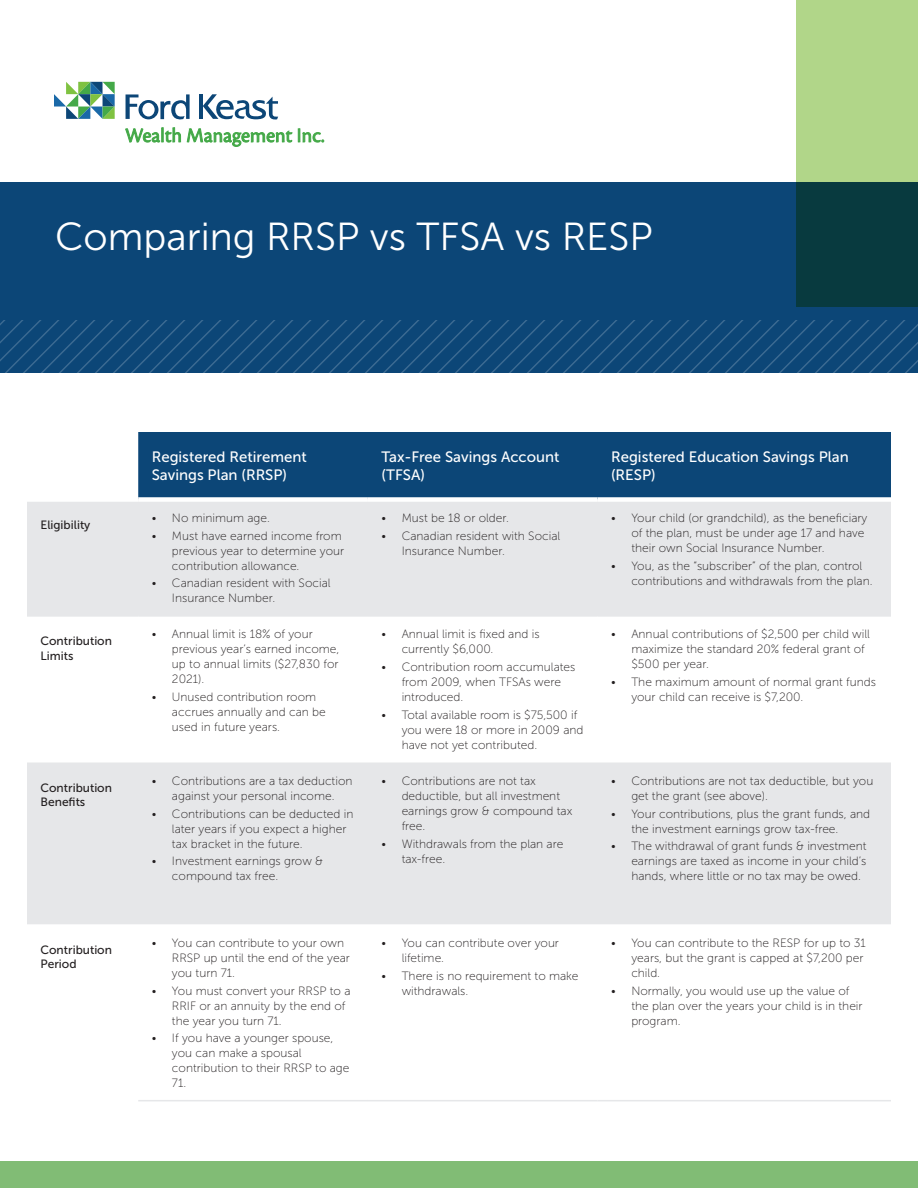
<style>
.page{position:relative;width:918px;height:1188px;background:#fff}
.page>*{position:absolute;margin:0;border:0;box-sizing:border-box;transform-origin:0 0}
.t1{font:39px "Museo Sans 300";color:#fff}
.t2{font:15px/18px "Museo Sans 500";color:#fff}
.t3{font:12px/15px "Museo Sans 100";color:#231f20}
.t4{font:12px/14.4px "Museo Sans 500";color:#231f20}
</style>
<div class="page">
<div style="left:0;top:1161px;width:918px;height:27px;background:#81bc75"></div>
<div style="left:0;top:182px;width:918px;height:190px;background:#0c4677"></div>
<svg style="left:796px;top:0;width:122px;height:307px;background:#6c966a"></svg>
<svg style="left:0;top:321px;width:918px;height:51px"></svg>
<svg style="left:54px;top:82px;width:61px;height:37px"></svg>
<svg style="left:125px;top:94px;width:167px;height:53px"></svg>
<svg style="left:298px;top:128px;width:26px;height:14px"></svg>
<div style="left:138px;top:432px;width:753px;height:65px;background:#0c4677"></div>
<div style="left:27px;top:502px;width:864px;height:422px;background:#e6e7e9"></div>
<svg style="left:27px;top:617px;width:864px;height:145px"></svg>
<hr style="left:27px;top:615px;width:111px;height:2px;background:#e6e7e9">
<hr style="left:138px;top:615px;width:230px;height:2px;background:#e6e7e9">
<hr style="left:368px;top:615px;width:230px;height:2px;background:#e6e7e9">
<hr style="left:598px;top:615px;width:293px;height:2px;background:#e6e7e9">
<hr style="left:138px;top:1100px;width:230px;height:1px;background:#e6e7e9">
<hr style="left:368px;top:1100px;width:230px;height:1px;background:#e6e7e9">
<hr style="left:598px;top:1100px;width:293px;height:1px;background:#e6e7e9">
<p class="t1" style="left:55px;top:215px;width:599px">Comparing RRSP vs TFSA vs RESP</p>
<p class="t4" style="left:40px;top:517px;width:51px">Eligibility</p>
<p class="t2" style="left:152px;top:448px;width:157px">Registered Retirement<br>Savings Plan (RRSP)</p>
<p class="t2" style="left:381px;top:448px;width:180px">Tax-Free Savings Account (TFSA)</p>
<p class="t2" style="left:611px;top:448px;width:239px">Registered Education Savings Plan (RESP)</p>
<p class="t3" style="left:152px;top:511px;width:120px">• No minimum age.</p>
<p class="t3" style="left:172px;top:528px;width:174px;text-indent:-20px">• Must have earned income from previous year to determine your contribution allowance.</p>
<p class="t3" style="left:172px;top:576px;width:160px;text-indent:-20px">• Canadian resident with Social<br>Insurance Number.</p>
<p class="t3" style="left:381px;top:511px;width:129px">• Must be 18 or older.</p>
<p class="t3" style="left:402px;top:528px;width:160px;text-indent:-20px">• Canadian resident with Social<br>Insurance Number.</p>
<p class="t3" style="left:631px;top:511px;width:238px;text-indent:-20px">• Your child (or grandchild), as the beneficiary of the plan, must be under age 17 and have their own Social Insurance Number.</p>
<p class="t3" style="left:631px;top:558px;width:243px;text-indent:-20px">• You, as the “subscriber” of the plan, control contributions and withdrawals from the plan.</p>
<p class="t4" style="left:40px;top:634px;width:73px">Contribution<br>Limits</p>
<p class="t3" style="left:172px;top:627px;width:169px;text-indent:-20px">• Annual limit is 18% of your previous year’s earned income, up to annual limits ($27,830 for<br>2021).</p>
<p class="t3" style="left:172px;top:690px;width:155px;text-indent:-20px">• Unused contribution room accrues annually and can be used in future years.</p>
<p class="t4" style="left:40px;top:780px;width:73px">Contribution<br>Benefits</p>
<p class="t3" style="left:152px;top:773px;width:202px;text-align:center">• Contributions are a tax deduction against your personal income.</p>
<p class="t3" style="left:172px;top:806px;width:183px;text-indent:-20px">• Contributions can be deducted in later years if you expect a higher tax bracket in the future.</p>
<p class="t3" style="left:172px;top:854px;width:153px;text-indent:-20px">• Investment earnings grow &amp; compound tax free.</p>
<p class="t4" style="left:40px;top:942px;width:73px">Contribution<br>Period</p>
<p class="t3" style="left:172px;top:935px;width:179px;text-indent:-20px">• You can contribute to your own<br>RRSP up until the end of the year you turn 71.</p>
<p class="t3" style="left:172px;top:983px;width:180px;text-indent:-20px">• You must convert your RRSP to a<br>RRIF or an annuity by the end of the year you turn 71.</p>
<p class="t3" style="left:172px;top:1031px;width:179px;text-indent:-20px">• If you have a younger spouse, you can make a spousal contribution to their RRSP to age<br>71.</p>
<p class="t3" style="left:402px;top:627px;width:139px;text-indent:-20px">• Annual limit is fixed and is currently $6,000.</p>
<p class="t3" style="left:402px;top:660px;width:175px;text-indent:-20px">• Contribution room accumulates from 2009, when TFSAs were introduced.</p>
<p class="t3" style="left:402px;top:707px;width:183px;text-indent:-20px">• Total available room is $75,500 if you were 18 or more in 2009 and have not yet contributed.</p>
<p class="t3" style="left:402px;top:773px;width:172px;text-indent:-20px">• Contributions are not tax deductible, but all investment earnings grow &amp; compound tax free.</p>
<p class="t3" style="left:402px;top:836px;width:163px;text-indent:-20px">• Withdrawals from the plan are tax-free.</p>
<p class="t3" style="left:402px;top:935px;width:159px;text-indent:-20px">• You can contribute over your lifetime.</p>
<p class="t3" style="left:402px;top:968px;width:178px;text-indent:-20px">• There is no requirement to make withdrawals.</p>
<p class="t3" style="left:631px;top:627px;width:240px;text-indent:-20px">• Annual contributions of $2,500 per child will maximize the standard 20% federal grant of $500 per year.</p>
<p class="t3" style="left:631px;top:675px;width:246px;text-indent:-20px">• The maximum amount of normal grant funds your child can receive is $7,200.</p>
<p class="t3" style="left:631px;top:773px;width:243px;text-indent:-20px">• Contributions are not tax deductible, but you get the grant (see above).</p>
<p class="t3" style="left:631px;top:806px;width:240px;text-indent:-20px">• Your contributions, plus the grant funds, and the investment earnings grow tax-free.</p>
<p class="t3" style="left:631px;top:839px;width:237px;text-align:justify;text-indent:-20px">• The withdrawal of grant funds &amp; investment earnings are taxed as income in your child’s hands, where little or no tax may be owed.</p>
<p class="t3" style="left:631px;top:935px;width:236px;text-indent:-20px">• You can contribute to the RESP for up to 31 years, but the grant is capped at $7,200 per child.</p>
<p class="t3" style="left:631px;top:983px;width:233px;text-indent:-20px">• Normally, you would use up the value of the plan over the years your child is in their program.</p>
</div>
